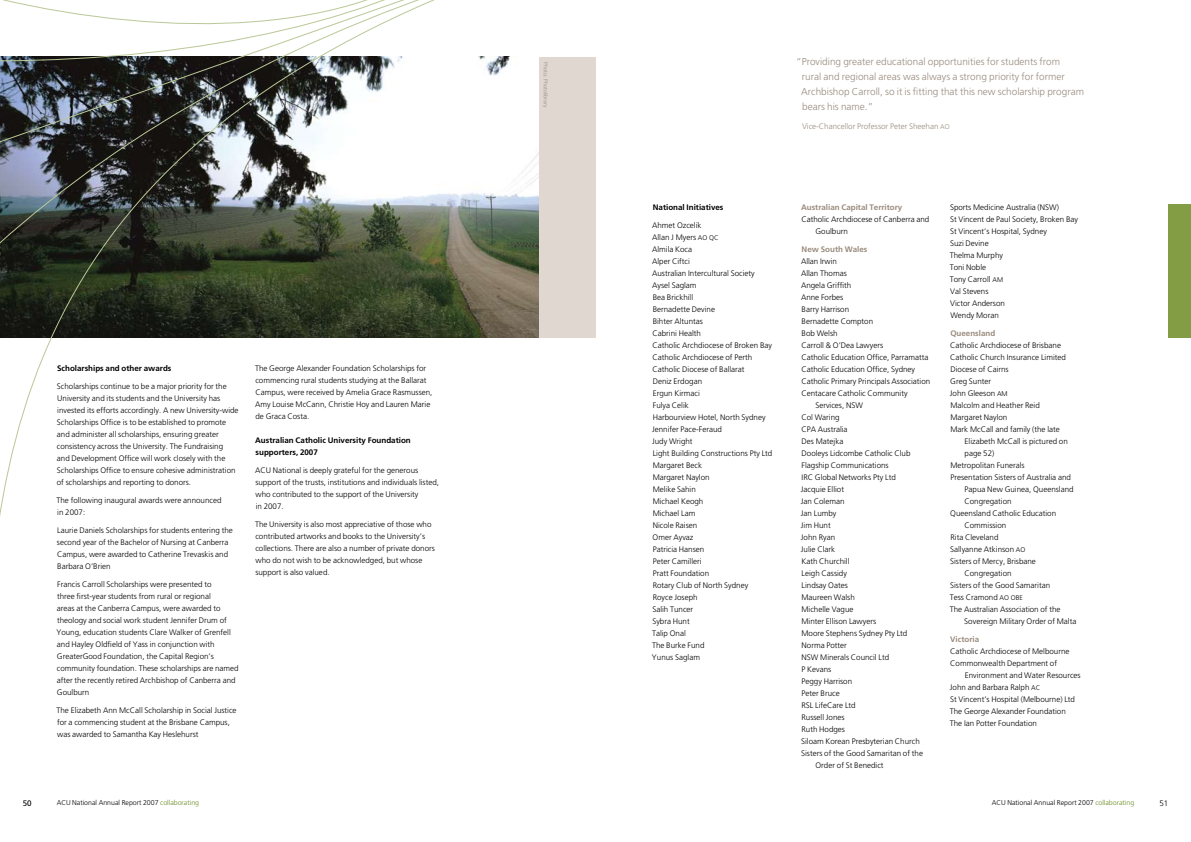
<style>
.page{position:relative;width:1191px;height:842px;background:#fff}
.page>*{position:absolute;margin:0;border:0;box-sizing:border-box;transform-origin:0 0}
.t1{font:300 10px/15px "Frutiger";color:#998b7d}
.t2{font:300 8px/12px "Frutiger";color:#000}
.t3{font:700 8px/12px "Frutiger";color:#000}
.t4{font:700 8px "Frutiger";color:#998b7d}
.t5{font:300 8px "Frutiger";color:#998b7d}
.t6{font:8px "Frutiger";color:#000}
.t7{font:300 7px "Frutiger";color:#000}
.t8{font:300 5.5px "Frutiger";color:#998b7d}
.s1{font-family:"Frutiger Light SC850";font-weight:400;font-size:6.8px}
.s2{color:#6a8a22}
</style>
<div class="page">
<img style="left:454px;top:57px;width:85px;height:280px">
<div style="left:539px;top:57px;width:56px;height:280px;background:#dfd7d0"></div>
<svg style="left:0;top:0;width:454px;height:516px"></svg>
<svg style="left:0;top:0;width:427px;height:435px"></svg>
<svg style="left:0;top:0;width:406px;height:116px"></svg>
<div style="left:1168px;top:204px;width:23px;height:133px;background:#839d45"></div>
<p class="t3" style="left:57px;top:362px;width:116px">Scholarships and other awards</p>
<p class="t2" style="left:57px;top:380px;width:183px">Scholarships continue to be a major priority for the<br>U niversity and its students and the U niversity has invested its efforts accordingly. A new U niversity-wide Scholarships Office is to be established to promote and administer all scholarships, ensuring greater consistency across the U niversity. The Fundraising<br>and Development Office will work closely with the Scholarships Office to ensure cohesive administration of scholarships and reporting to donors.</p>
<p class="t2" style="left:57px;top:494px;width:166px">The following inaugural awards were announced in 2007:</p>
<p class="t2" style="left:57px;top:524px;width:177px">Laurie Daniels Scholarships for students entering the second year of the Bachelor of Nursing at Canberra Campus, were awarded to Catherine Trevaskis and Barbara O’Brien</p>
<p class="t2" style="left:56px;top:578px;width:184px">Francis Carroll Scholarships were presented to<br>three first-year students from rural or regional<br>areas at the Canberra Campus, were awarded to theology and social work student Jennifer Drum of Young, education students Clare Walker of Grenfell and Hayley Oldfield of Yass in conjunction with GreaterGood Foundation, the Capital Region’s community foundation. These scholarships are named after the recently retired Archbishop of Canberra and Goulburn</p>
<p class="t2" style="left:57px;top:704px;width:182px">The Elizabeth Ann McCall Scholarship in Social Justice for a commencing student at the Brisbane Campus, was awarded to Samantha Kay Heslehurst</p>
<p class="t2" style="left:255px;top:362px;width:179px">The George Alexander Foundation Scholarships for commencing rural students studying at the Ballarat Campus, were received by Amelia Grace Rasmussen, Amy Louise McCann, Christie Hoy and Lauren Marie de Graca Costa.</p>
<p class="t3" style="left:255px;top:434px;width:157px">Australian Catholic University Foundation supporters, 2007</p>
<p class="t2" style="left:255px;top:464px;width:185px">ACU National is deeply grateful for the generous support of the trusts, institutions and individuals listed, who contributed to the support of the U niversity<br>in 2007.</p>
<p class="t2" style="left:255px;top:518px;width:181px">The U niversity is also most appreciative of those who contributed artworks and books to the U niversity’s collections. There are also a number of private donors who do not wish to be acknowledged, but whose support is also valued.</p>
<p class="t8" style="left:549px;top:62px;width:46px;rotate:90deg">Photo: Photolibrary</p>
<p class="t1" style="left:801px;top:54px;width:284px;text-indent:-5px">“Providing greater educational opportunities for students from<br>rural and regional areas was always a strong priority for former Archbishop Carroll, so it is fitting that this new scholarship program bears his name.”</p>
<p class="t5" style="left:802px;top:122px;width:149px">Vice-Chancellor Professor Peter Sheehan <span class="s1">AO</span></p>
<p class="t3" style="left:653px;top:201px;width:72px">National Initiatives</p>
<p class="t2" style="left:652px;top:220px;width:122px">Ahmet Ozcelik<br>Allan J Myers <span class="s1">AO QC<br></span>Almila Koca<br>Alper Ciftci<br>Australian Intercultural Society<br>Aysel Saglam<br>Bea Brickhill<br>Bernadette Devine<br>Bihter Altuntas<br>Cabrini Health<br>Catholic Archdiocese of Broken Bay<br>Catholic Archdiocese of Perth<br>Catholic Diocese of Ballarat<br>Deniz Erdogan<br>Ergun Kirmaci<br>Fulya Celik<br>Harbourview Hotel, North Sydney<br>Jennifer Pace-Feraud<br>Judy Wright<br>Light Building Constructions Pty Ltd<br>Margaret Beck<br>Margaret Naylon<br>Melike Sahin<br>Michael Keogh<br>Michael Lam<br>Nicole Raisen<br>Omer Ayvaz<br>Patricia Hansen<br>Peter Camilleri<br>Pratt Foundation<br>Rotary Club of North Sydney<br>Royce Joseph<br>Salih Tuncer<br>Sybra H unt<br>Talip Onal<br>The Burke Fund<br>Yunus Saglam</p>
<p class="t4" style="left:801px;top:203px;width:103px">Australian Capital Territory</p>
<p class="t2" style="left:815px;top:214px;width:115px;text-indent:-14px">Catholic Archdiocese of Canberra and<br>Goulburn</p>
<p class="t4" style="left:801px;top:245px;width:67px">New South Wales</p>
<p class="t2" style="left:801px;top:256px;width:37px">Allan Irwin</p>
<p class="t2" style="left:801px;top:268px;width:47px">Allan Thomas</p>
<p class="t2" style="left:801px;top:280px;width:52px">Angela Griffith</p>
<p class="t2" style="left:801px;top:292px;width:44px">Anne Forbes</p>
<p class="t2" style="left:801px;top:304px;width:49px">Barry Harrison</p>
<p class="t2" style="left:801px;top:316px;width:73px">Bernadette Compton</p>
<p class="t2" style="left:801px;top:328px;width:38px">Bob Welsh</p>
<p class="t2" style="left:801px;top:340px;width:83px">Carroll &amp; O’Dea Lawyers</p>
<p class="t2" style="left:801px;top:352px;width:129px">Catholic Education Office, Parramatta</p>
<p class="t2" style="left:801px;top:364px;width:115px">Catholic Education Office, Sydney</p>
<p class="t2" style="left:801px;top:376px;width:130px">Catholic Primary Principals Association</p>
<p class="t2" style="left:801px;top:388px;width:108px">Centacare Catholic Community</p>
<p class="t2" style="left:815px;top:400px;width:49px">Services, NSW</p>
<p class="t2" style="left:801px;top:412px;width:40px">Col Waring</p>
<p class="t2" style="left:801px;top:424px;width:48px">CPA Australia</p>
<p class="t2" style="left:801px;top:436px;width:43px">Des Matejka</p>
<p class="t2" style="left:801px;top:448px;width:110px">Dooleys Lidcombe Catholic Club</p>
<p class="t2" style="left:801px;top:460px;width:89px">Flagship Communications</p>
<p class="t2" style="left:801px;top:472px;width:96px">IRC Global Networks Pty Ltd</p>
<p class="t2" style="left:801px;top:484px;width:45px">Jacquie Elliot</p>
<p class="t2" style="left:801px;top:496px;width:45px">Jan Coleman</p>
<p class="t2" style="left:801px;top:508px;width:37px">Jan Lumby</p>
<p class="t2" style="left:801px;top:520px;width:31px">Jim Hunt</p>
<p class="t2" style="left:801px;top:532px;width:36px">John Ryan</p>
<p class="t2" style="left:801px;top:544px;width:36px">Julie Clark</p>
<p class="t2" style="left:801px;top:556px;width:49px">Kath Churchill</p>
<p class="t2" style="left:801px;top:568px;width:47px">Leigh Cassidy</p>
<p class="t2" style="left:801px;top:580px;width:48px">Lindsay Oates</p>
<p class="t2" style="left:801px;top:592px;width:55px">Maureen Walsh</p>
<p class="t2" style="left:801px;top:604px;width:53px">Michelle Vague</p>
<p class="t2" style="left:801px;top:616px;width:76px">Minter Ellison Lawyers</p>
<p class="t2" style="left:801px;top:628px;width:107px">Moore Stephens Sydney Pty Ltd</p>
<p class="t2" style="left:801px;top:640px;width:47px">Norma Potter</p>
<p class="t2" style="left:801px;top:652px;width:89px">NSW Minerals Council Ltd</p>
<p class="t2" style="left:801px;top:664px;width:31px">P Kevans</p>
<p class="t2" style="left:801px;top:676px;width:52px">Peggy H arrison</p>
<p class="t2" style="left:801px;top:688px;width:40px">Peter Bruce</p>
<p class="t2" style="left:801px;top:700px;width:56px">RSL LifeCare Ltd</p>
<p class="t2" style="left:801px;top:712px;width:45px">Russell Jones</p>
<p class="t2" style="left:801px;top:724px;width:45px">Ruth Hodges</p>
<p class="t2" style="left:801px;top:736px;width:120px">Siloam Korean Presbyterian Church</p>
<p class="t2" style="left:801px;top:748px;width:123px">Sisters of the Good Samaritan of the</p>
<p class="t2" style="left:815px;top:760px;width:69px">Order of St Benedict</p>
<p class="t2" style="left:949px;top:202px;width:130px">Sports Medicine Australia (NSW)<br>St Vincent de Paul Society, Broken Bay<br>St Vincent’s Hospital, Sydney<br>Suzi Devine<br>Thelma Murphy<br>Toni Noble<br>Tony Carroll <span class="s1">AM<br></span>Val Stevens<br>Victor Anderson<br>Wendy Moran</p>
<p class="t4" style="left:950px;top:329px;width:46px">Queensland</p>
<p class="t2" style="left:950px;top:340px;width:112px">Catholic Archdiocese of Brisbane</p>
<p class="t2" style="left:950px;top:352px;width:117px">Catholic Church Insurance Limited</p>
<p class="t2" style="left:950px;top:364px;width:60px">Diocese of Cairns</p>
<p class="t2" style="left:950px;top:376px;width:42px">Greg Sunter</p>
<p class="t2" style="left:950px;top:388px;width:59px">John Gleeson <span class="s1">AM</span></p>
<p class="t2" style="left:950px;top:400px;width:91px">Malcolm and Heather Reid</p>
<p class="t2" style="left:950px;top:412px;width:58px">Margaret Naylon</p>
<p class="t2" style="left:950px;top:424px;width:111px">Mark McCall and family (the late</p>
<p class="t2" style="left:964px;top:436px;width:105px">Elizabeth McCall is pictured on</p>
<p class="t2" style="left:964px;top:448px;width:31px">page 52)</p>
<p class="t2" style="left:950px;top:460px;width:76px">Metropolitan Funerals</p>
<p class="t2" style="left:950px;top:472px;width:122px">Presentation Sisters of Australia and</p>
<p class="t2" style="left:964px;top:484px;width:110px">Papua New Guinea, Queensland</p>
<p class="t2" style="left:964px;top:496px;width:49px">Congregation</p>
<p class="t2" style="left:950px;top:508px;width:107px">Queensland Catholic Education</p>
<p class="t2" style="left:964px;top:520px;width:43px">Commission</p>
<p class="t2" style="left:950px;top:532px;width:49px">Rita Cleveland</p>
<p class="t2" style="left:950px;top:544px;width:77px">Sallyanne Atkinson <span class="s1">AO</span></p>
<p class="t2" style="left:950px;top:556px;width:87px">Sisters of Mercy, Brisbane</p>
<p class="t2" style="left:964px;top:568px;width:49px">Congregation</p>
<p class="t2" style="left:950px;top:580px;width:102px">Sisters of the Good Samaritan</p>
<p class="t2" style="left:949px;top:592px;width:75px">Tess Cramond <span class="s1">AO OBE</span></p>
<p class="t2" style="left:949px;top:604px;width:112px">The Australian Association of the</p>
<p class="t2" style="left:964px;top:616px;width:113px">Sovereign Military Order of Malta</p>
<p class="t4" style="left:950px;top:635px;width:30px">Victoria</p>
<p class="t2" style="left:950px;top:646px;width:121px">Catholic Archdiocese of Melbourne<br>Commonwealth Department of</p>
<p class="t2" style="left:949px;top:670px;width:132px;text-indent:15px">Environment and Water Resources<br>John and Barbara Ralph <span class="s1">AC<br></span>St Vincent’s Hospital (Melbourne) Ltd<br>The George Alexander Foundation<br>The Ian Potter Foundation</p>
<p class="t7" style="left:57px;top:798px;width:144px">ACU National Annual Report 2007 <span class="s2">collaborating</span></p>
<p class="t7" style="left:991px;top:798px;width:144px">ACU National Annual Report 2007 <span class="s2">collaborating</span></p>
<p class="t6" style="left:23px;top:798px;width:10px">50</p>
<p class="t2" style="left:1159px;top:797px;width:10px">51</p>
</div>
